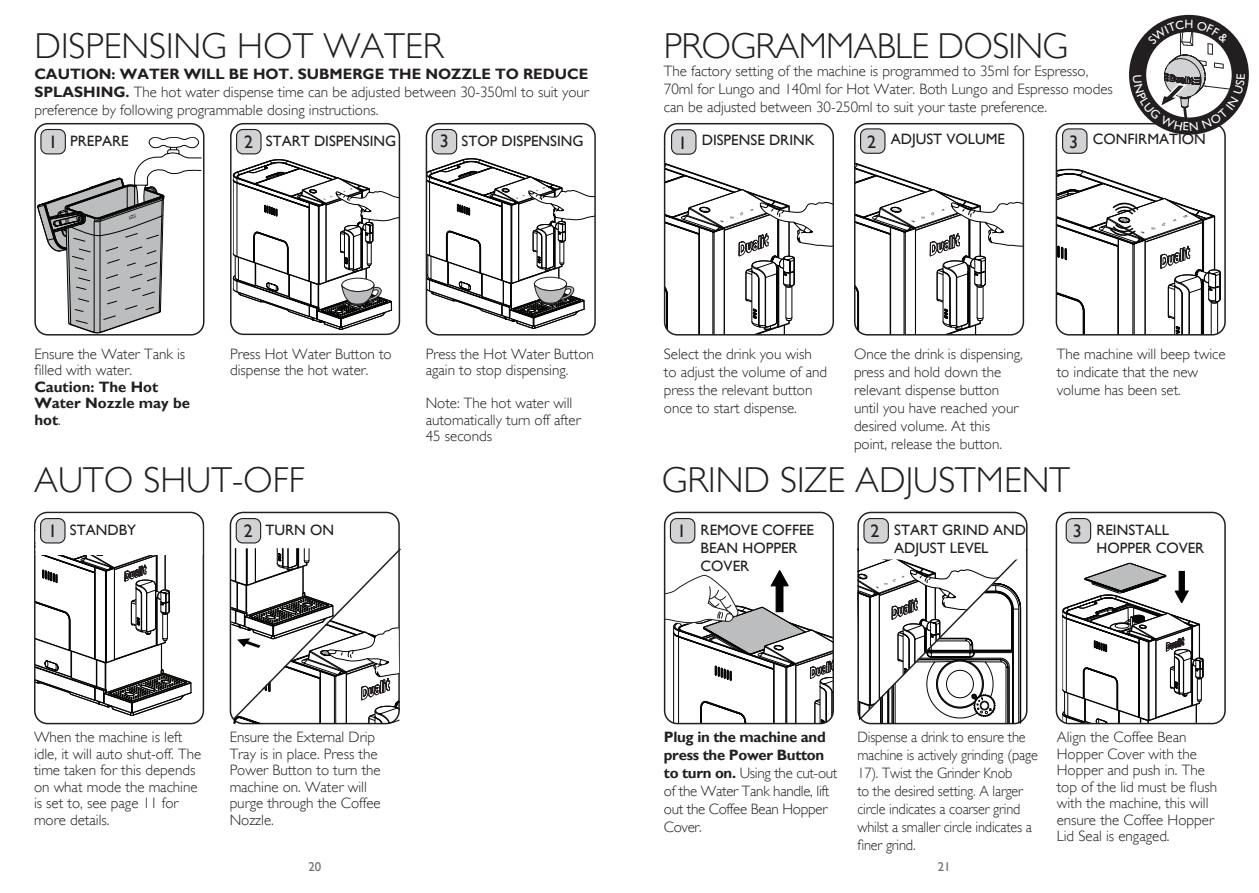
<style>
.page{position:relative;width:1259px;height:893px;background:#fff}
.page>*{position:absolute;margin:0;border:0;box-sizing:border-box;transform-origin:0 0}
.t1{font:300 36px "Gill Sans";color:#231f20}
.t2{font:300 36px "Gill Sans";letter-spacing:-.02em;color:#231f20}
.t3{font:18px "Gill Sans";color:#231f20}
.t4{font:300 15px/16.5px "Gill Sans";color:#231f20}
.t5{font:300 15px/18px "Gill Sans";color:#231f20;scale:.95 1}
.t6{font:15px/18px "Gill Sans";color:#231f20}
.t7{font:300 15px/18px "Gill Sans";letter-spacing:-.02em;color:#231f20}
.t8{font:700 15px/16.5px "Gill Sans";color:#231f20}
.t9{font:12.75px "Gill Sans";color:#6c6d70}
.s1{font-weight:700}
.s2{font-size:18px}
.s3{font-weight:300}
</style>
<div class="page">
<svg style="left:37px;top:137px;width:164px;height:196px"></svg>
<div style="left:34px;top:123px;width:170px;height:213px;border:2px solid #231f20;border-radius:13px"></div>
<div style="left:41px;top:129px;width:24px;height:25px;background:#d1d2d4;border-radius:6px"></div>
<div style="left:40px;top:129px;width:26px;height:25px;border:1px solid #231f20;border-radius:6px"></div>
<div style="left:237px;top:129px;width:24px;height:25px;background:#d1d2d4;border-radius:6px"></div>
<div style="left:236px;top:129px;width:25px;height:25px;border:1px solid #231f20;border-radius:6px"></div>
<svg style="left:233px;top:159px;width:166px;height:171px"></svg>
<div style="left:230px;top:123px;width:170px;height:212px;border:2px solid #231f20;border-radius:13px"></div>
<div style="left:432px;top:129px;width:25px;height:25px;background:#d1d2d4;border-radius:6px"></div>
<div style="left:432px;top:129px;width:25px;height:25px;border:1px solid #231f20;border-radius:6px"></div>
<div style="left:266px;top:136px;width:132px;height:12px;background:#fff"></div>
<svg style="left:426px;top:158px;width:167px;height:171px"></svg>
<div style="left:426px;top:123px;width:170px;height:213px;border:2px solid #231f20;border-radius:13px"></div>
<div style="left:230px;top:512px;width:170px;height:212px;border:2px solid #231f20;border-radius:13px"></div>
<div style="left:34px;top:512px;width:170px;height:212px;border:2px solid #231f20;border-radius:13px"></div>
<div style="left:236px;top:519px;width:25px;height:24px;background:#d1d2d4;border-radius:6px"></div>
<div style="left:236px;top:518px;width:25px;height:25px;border:1px solid #231f20;border-radius:6px"></div>
<svg style="left:854px;top:124px;width:169px;height:209px"></svg>
<div style="left:854px;top:123px;width:170px;height:213px;border:2px solid #231f20;border-radius:13px"></div>
<div style="left:888px;top:137px;width:99px;height:18px;background:#fff"></div>
<div style="left:860px;top:129px;width:25px;height:24px;background:#d1d2d4;border-radius:6px"></div>
<div style="left:860px;top:128px;width:25px;height:26px;border:1px solid #231f20;border-radius:6px"></div>
<svg style="left:664px;top:570px;width:169px;height:154px"></svg>
<div style="left:664px;top:512px;width:170px;height:212px;border:2px solid #231f20;border-radius:13px"></div>
<svg style="left:1058px;top:138px;width:163px;height:197px"></svg>
<div style="left:1055px;top:123px;width:170px;height:213px;border:2px solid #231f20;border-radius:13px"></div>
<div style="left:1062px;top:129px;width:25px;height:24px;background:#d1d2d4;border-radius:6px"></div>
<div style="left:1062px;top:128px;width:25px;height:26px;border:1px solid #231f20;border-radius:6px"></div>
<div style="left:670px;top:519px;width:25px;height:24px;background:#d1d2d4;border-radius:6px"></div>
<div style="left:670px;top:518px;width:25px;height:25px;border:1px solid #231f20;border-radius:6px"></div>
<svg style="left:1062px;top:563px;width:141px;height:161px"></svg>
<div style="left:1055px;top:512px;width:170px;height:212px;border:2px solid #231f20;border-radius:13px"></div>
<div style="left:1066px;top:519px;width:24px;height:24px;background:#d1d2d4;border-radius:6px"></div>
<div style="left:1065px;top:518px;width:26px;height:25px;border:1px solid #231f20;border-radius:6px"></div>
<svg style="left:664px;top:124px;width:169px;height:209px"></svg>
<div style="left:664px;top:123px;width:170px;height:213px;border:2px solid #231f20;border-radius:13px"></div>
<div style="left:671px;top:130px;width:25px;height:24px;background:#d1d2d4;border-radius:6px"></div>
<div style="left:671px;top:129px;width:25px;height:26px;border:1px solid #231f20;border-radius:6px"></div>
<div style="left:1129px;top:15px;width:119px;height:120px;background:#231f20;border-radius:50%"></div>
<svg style="left:229px;top:547px;width:172px;height:176px"></svg>
<svg style="left:35px;top:512px;width:167px;height:204px"></svg>
<svg style="left:857px;top:518px;width:171px;height:205px"></svg>
<div style="left:41px;top:519px;width:24px;height:24px;background:#d1d2d4;border-radius:6px"></div>
<div style="left:40px;top:518px;width:26px;height:25px;border:1px solid #231f20;border-radius:6px"></div>
<div style="left:864px;top:519px;width:24px;height:24px;background:#d1d2d4;border-radius:6px"></div>
<div style="left:863px;top:518px;width:26px;height:25px;border:1px solid #231f20;border-radius:6px"></div>
<svg style="left:1132px;top:20px;width:112px;height:111px"></svg>
<h1 class="t1" style="left:34px;top:25px;width:410px">DISPENSING HOT WATER</h1>
<p class="t4" style="left:34px;top:65px;width:556px;line-height:18px;text-align:justify"><span class="s1">CAUTION: WATER WILL BE HOT. SUBMERGE THE NOZZLE TO REDUCE SPLASHING.</span> The hot water dispense time can be adjusted between 30-350ml to suit your preference by following programmable dosing instructions.</p>
<p class="t3" style="left:440px;top:130px;width:10px">3</p>
<p class="t6" style="left:461px;top:132px;width:124px">STOP DISPENSING</p>
<p class="t6" style="left:70px;top:132px;width:60px">PREPARE</p>
<p class="t6" style="left:266px;top:132px;width:132px">START DISPENSING</p>
<p class="t3" style="left:49px;top:132px;width:10px">1</p>
<p class="t3" style="left:244px;top:132px;width:10px">2</p>
<h1 class="t2" style="left:664px;top:25px;width:406px">PROGRAMMABLE DOSING</h1>
<p class="t4" style="left:664px;top:62px;width:450px;line-height:18px">The factory setting of the machine is programmed to 35ml for Espresso,<br>70ml for Lungo and 140ml for Hot Water. Both Lungo and Espresso modes can be adjusted between 30-250ml to suit your taste preference.</p>
<p class="t6" style="left:678px;top:131px;width:138px"><span class="s2">1</span> DISPENSE DRINK</p>
<p class="t6" style="left:867px;top:130px;width:139px"><span class="s2">2</span> ADJUST VOLUME</p>
<p class="t6" style="left:1069px;top:130px;width:138px"><span class="s2">3</span> CONFIRMATION</p>
<p class="t4" style="left:34px;top:345px;width:152px">Ensure the Water Tank is filled with water.</p>
<p class="t8" style="left:34px;top:378px;width:157px">Caution: The Hot<br>Water Nozzle may be hot<span class="s3">.</span></p>
<p class="t4" style="left:230px;top:345px;width:163px">Press Hot Water Button to dispense the hot water.</p>
<p class="t4" style="left:426px;top:345px;width:170px">Press the Hot Water Button again to stop dispensing.</p>
<p class="t4" style="left:426px;top:395px;width:157px">Note: The hot water will automatically turn off after<br>45 seconds</p>
<p class="t4" style="left:664px;top:344px;width:165px;line-height:18px">Select the drink you wish to adjust the volume of and press the relevant button once to start dispense.</p>
<p class="t4" style="left:854px;top:344px;width:170px;line-height:18px">Once the drink is dispensing, press and hold down the relevant dispense button until you have reached your desired volume. At this point, release the button.</p>
<p class="t4" style="left:1056px;top:344px;width:170px;line-height:18px">The machine will beep twice to indicate that the new volume has been set.</p>
<h1 class="t1" style="left:34px;top:459px;width:272px">AUTO SHUT-OFF</h1>
<p class="t6" style="left:265px;top:521px;width:70px">TURN ON</p>
<h1 class="t1" style="left:662px;top:459px;width:410px">GRIND SIZE ADJUSTMENT</h1>
<p class="t6" style="left:48px;top:521px;width:89px"><span class="s2">1</span> STANDBY</p>
<p class="t6" style="left:894px;top:521px;width:133px;text-indent:-24px"><span class="s2">2</span> START GRIND AND<br>ADJUST LEVEL</p>
<p class="t6" style="left:700px;top:521px;width:115px;text-indent:-24px"><span class="s2">1</span> REMOVE COFFEE<br>BEAN HOPPER<br>COVER</p>
<p class="t6" style="left:1096px;top:521px;width:109px;text-indent:-24px"><span class="s2">3</span> REINSTALL<br>HOPPER COVER</p>
<p class="t3" style="left:244px;top:521px;width:10px">2</p>
<p class="t4" style="left:34px;top:729px;width:169px">When the machine is left idle, it will auto shut-off. The time taken for this depends on what mode the machine is set to, see page 11 for more details.</p>
<p class="t4" style="left:230px;top:729px;width:153px">Ensure the External Drip<br>Tray is in place. Press the<br>Power Button to turn the machine on. Water will purge through the Coffee<br>Nozzle.</p>
<p class="t7" style="left:664px;top:728px;width:175px"><span class="s1">Plug in the machine and press the Power Button to turn on.</span> Using the cut-out of the Water Tank handle, lift out the Coffee Bean Hopper<br>Cover.</p>
<p class="t5" style="left:857px;top:728px;width:191px">Dispense a drink to ensure the machine is actively grinding (page<br>17). Twist the Grinder Knob<br>to the desired setting. A larger circle indicates a coarser grind whilst a smaller circle indicates a finer grind.</p>
<p class="t9" style="left:308px;top:859px;width:14px">20</p>
<p class="t9" style="left:938px;top:859px;width:14px">21</p>
<p class="t4" style="left:1056px;top:729px;width:162px">Align the Coffee Bean<br>Hopper Cover with the<br>Hopper and push in. The top of the lid must be flush with the machine, this will ensure the Coffee Hopper<br>Lid Seal is engaged.</p>
</div>
